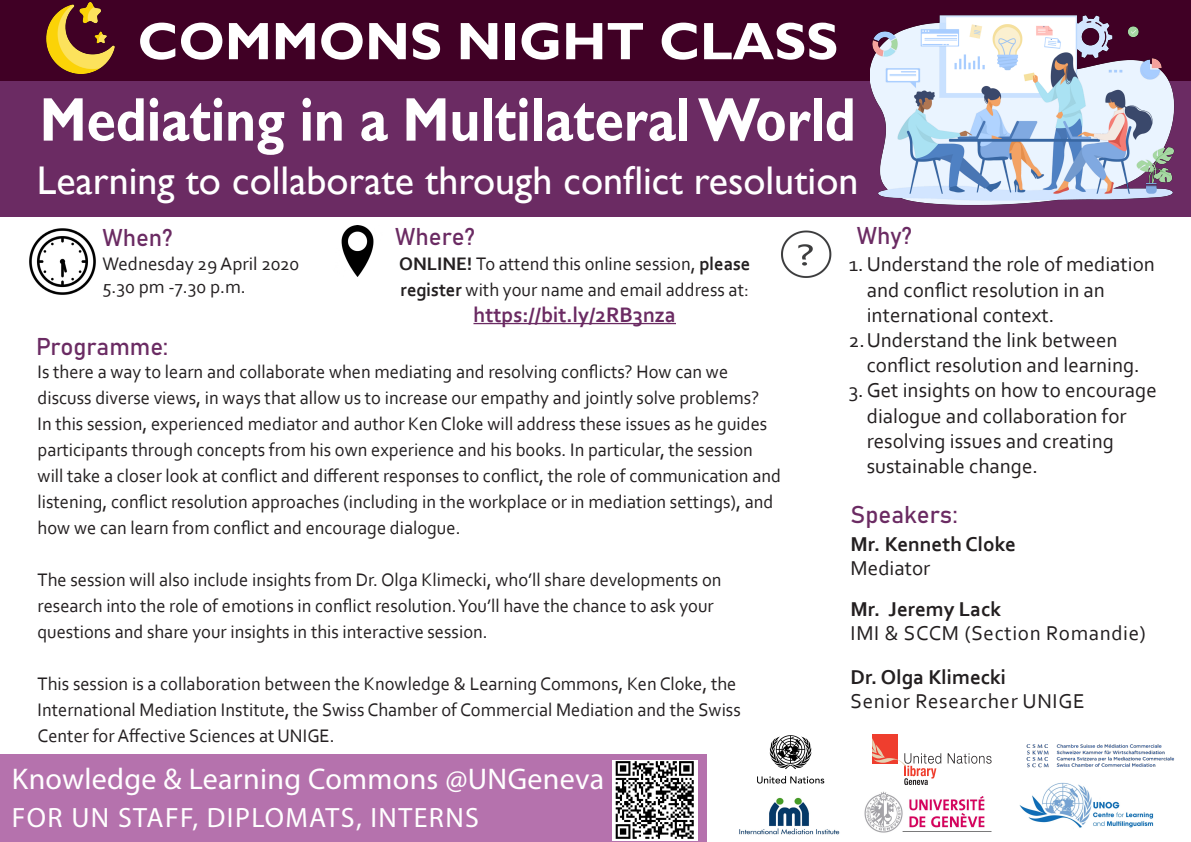
<style>
.page{position:relative;width:1191px;height:842px;background:#fff}
.page>*{position:absolute;margin:0;border:0;box-sizing:border-box;transform-origin:0 0}
.t1{font:700 62px "Gill Sans";color:#fff;scale:.85 1}
.t2{font:700 53px "Gill Sans";color:#fff}
.t3{font:40px "Gill Sans";color:#fff}
.t4{font:600 condensed 37px "Franklin Gothic";letter-spacing:.01em;color:#fff}
.t5{font:30px "Myriad Pro";letter-spacing:.01em;color:#fff}
.t6{font:28px "Myriad Pro";letter-spacing:.05em;color:#fff}
.t7{font:700 28px "Gill Sans";color:#fff}
.t8{font:600 condensed 27px "Franklin Gothic";letter-spacing:.11em;color:#fff}
.t9{font:24px "Bahnschrift";color:#6b2b63}
.t10{font:700 22px "Corbel";color:#6b2b63}
.t11{font:21px/25.2px "Corbel";color:#231f20}
.t12{font:21px "Corbel";letter-spacing:.03em;color:#231f20}
.t13{font:700 21px "Corbel";color:#231f20}
.t14{font:20px "Gill Sans";letter-spacing:-.01em;color:#fff}
.t15{font:19px/26px "Corbel";color:#231f20}
.s1{font-weight:700}
</style>
<div class="page">
<div style="left:0;top:0;width:1191px;height:216px;background:#6b2b63"></div>
<img style="left:341px;top:226px;width:33px;height:50px">
<hr style="left:473px;top:323px;width:203px;height:1px;background:#6b2b63">
<img style="left:781px;top:230px;width:51px;height:48px">
<img style="left:757px;top:735px;width:68px;height:49px">
<div style="left:0;top:754px;width:706px;height:88px;background:#b572ad"></div>
<img style="left:612px;top:760px;width:85px;height:80px">
<img style="left:739px;top:797px;width:101px;height:38px">
<img style="left:1026px;top:744px;width:148px;height:24px">
<div style="left:872px;top:734px;width:26px;height:29px;background:#ef3e2e"></div>
<svg style="left:947px;top:753px;width:44px;height:11px"></svg>
<svg style="left:872px;top:738px;width:69px;height:47px"></svg>
<img style="left:1019px;top:782px;width:134px;height:46px">
<img style="left:864px;top:791px;width:128px;height:42px">
<div style="left:0;top:0;width:1191px;height:81px;background:#400025"></div>
<img style="left:870px;top:15px;width:305px;height:190px">
<img style="left:46px;top:3px;width:69px;height:71px">
<img style="left:29px;top:228px;width:67px;height:67px">
<p class="t2" style="left:138px;top:9px;width:702px">COMMONS NIGHT CLASS</p>
<p class="t1" style="left:40px;top:82px;width:961px">Mediating in a Multilateral World</p>
<p class="t3" style="left:37px;top:157px;width:823px">Learning to collaborate through conflict resolution</p>
<p class="t7" style="left:134px;top:91px;width:226px">12:30 p.m. - 2 p.m.</p>
<p class="t14" style="left:98px;top:166px;width:309px">Palais des Nations, Building B, 1st Floor</p>
<p class="t9" style="left:102px;top:223px;width:72px">When?</p>
<p class="t15" style="left:102px;top:250px;width:198px">Wednesday 29 April 2020</p>
<p class="t15" style="left:102px;top:273px;width:145px">5.30 pm -7.30 p.m.</p>
<p class="t9" style="left:36px;top:332px;width:134px">Programme:</p>
<p class="t9" style="left:395px;top:221px;width:81px">Where?</p>
<p class="t15" style="left:399px;top:250px;width:353px"><span class="s1">ONLINE!</span> To attend this online session, <span class="s1">please register</span> with your name and email address at:</p>
<p class="t10" style="left:473px;top:301px;width:204px">https://bit.ly/2RB3nza</p>
<p class="t15" style="left:38px;top:358px;width:745px">Is there a way to learn and collaborate when mediating and resolving conflicts? How can we discuss diverse views, in ways that allow us to increase our empathy and jointly solve problems?<br>In this session, experienced mediator and author Ken Cloke will address these issues as he guides participants through concepts from his own experience and his books. In particular, the session will take a closer look at conflict and different responses to conflict, the role of communication and listening, conflict resolution approaches (including in the workplace or in mediation settings), and how we can learn from conflict and encourage dialogue.</p>
<p class="t15" style="left:38px;top:566px;width:685px">The session will also include insights from Dr. Olga Klimecki, who’ll share developments on research into the role of emotions in conflict resolution. You’ll have the chance to ask your questions and share your insights in this interactive session.</p>
<p class="t15" style="left:38px;top:670px;width:705px">This session is a collaboration between the Knowledge &amp; Learning Commons, Ken Cloke, the<br>International Mediation Institute, the Swiss Chamber of Commercial Mediation and the Swiss<br>Center for Affective Sciences at UNIGE.</p>
<p class="t4" style="left:16px;top:751px;width:471px">Knowledge &amp; Learning Commons</p>
<p class="t8" style="left:16px;top:798px;width:76px">FO U</p>
<p class="t8" style="left:137px;top:798px;width:351px">TAFF, DIPLOMATS, INTERNS</p>
<p class="t5" style="left:12px;top:760px;width:594px">Knowledge &amp; Learning Commons @UNGeneva</p>
<p class="t6" style="left:12px;top:801px;width:469px">FOR UN STAFF, DIPLOMATS, INTERNS</p>
<p class="t9" style="left:856px;top:221px;width:57px">Why?</p>
<p class="t11" style="left:866px;top:251px;width:290px;text-indent:-18px">1.Understand the role of mediation and conflict resolution in an international context.</p>
<p class="t11" style="left:866px;top:327px;width:274px;text-indent:-18px">2.Understand the link between conflict resolution and learning.</p>
<p class="t11" style="left:866px;top:377px;width:291px;text-indent:-18px">3.Get insights on how to encourage dialogue and collaboration for resolving issues and creating sustainable change.</p>
<p class="t9" style="left:850px;top:499px;width:109px">Speakers:</p>
<p class="t13" style="left:850px;top:531px;width:167px">Mr. Kenneth Cloke</p>
<p class="t11" style="left:850px;top:555px;width:81px">Mediator</p>
<p class="t13" style="left:850px;top:596px;width:152px">Mr. Jeremy Lack</p>
<p class="t12" style="left:850px;top:620px;width:297px">IMI &amp; SCCM (Section Romandie)</p>
<p class="t13" style="left:850px;top:664px;width:157px">Dr. Olga Klimecki</p>
<p class="t12" style="left:850px;top:688px;width:235px">Senior Researcher UNIGE</p>
</div>
